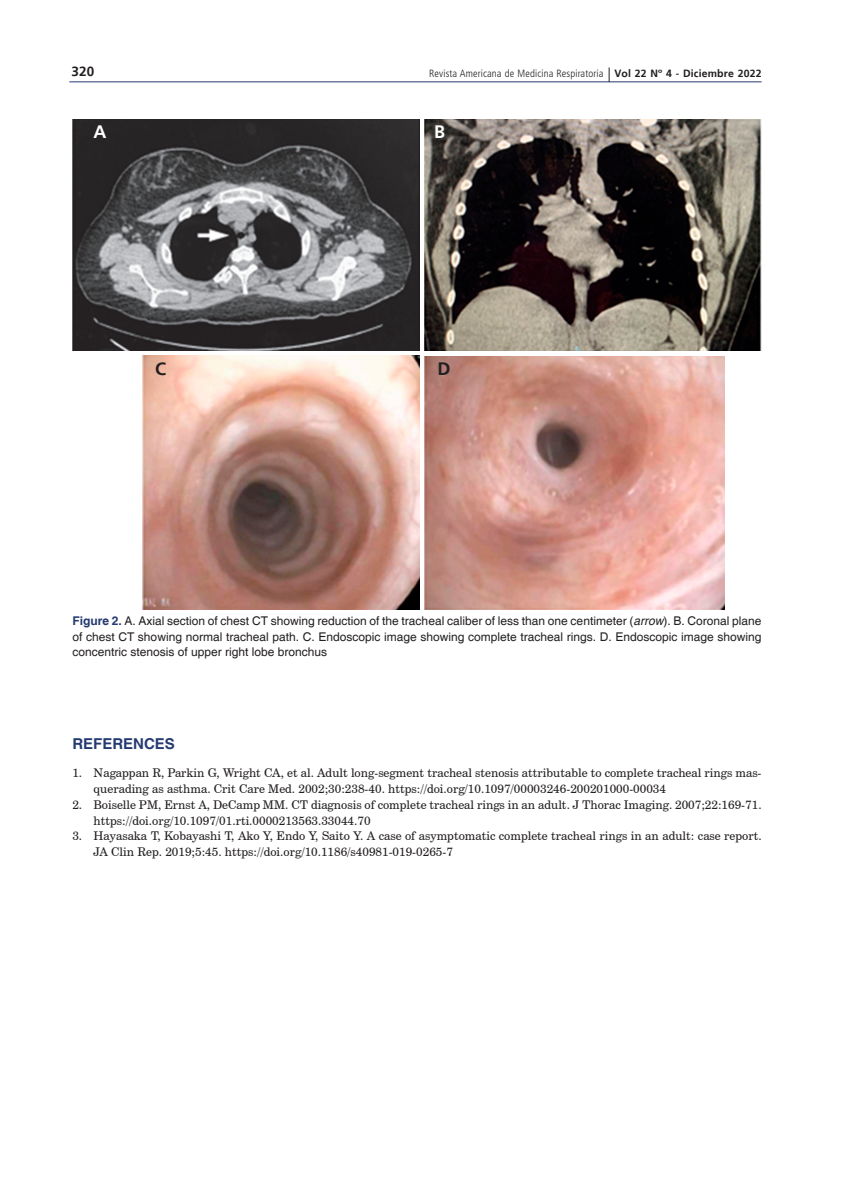
<style>
.page{position:relative;width:851px;height:1191px;background:#fff}
.page>*{position:absolute;margin:0;border:0;box-sizing:border-box;transform-origin:0 0}
.t1{font:700 18px "Frutiger";color:#fff}
.t2{font:700 18px "Frutiger";color:#231f20}
.subtit{font:700 15px "Helvetica";color:#253a71}
.t3{font:700 13.5px "Frutiger";color:#231f20}
.bibliog{font:12px/15.8px "Century Schoolbook BT";color:#231f20}
.epigrafe{font:12px/15.8px "Helvetica";color:#231f20;text-align:justify}
.t4{font:300 condensed 10.5px "Frutiger LT Std";letter-spacing:.01em;color:#231f20}
.s1{font-family:"Frutiger";font-weight:700;font-stretch:normal}
.s2{font-weight:700;color:#253a71}
.s3{font-style:italic}
</style>
<div class="page">
<hr style="left:69px;top:81px;width:692px;height:1px;background:#253a71">
<svg style="left:608px;top:67px;width:1px;height:15px"></svg>
<img style="left:72px;top:119px;width:347px;height:232px">
<img style="left:424px;top:119px;width:337px;height:232px">
<img style="left:143px;top:355px;width:276px;height:254px">
<img style="left:424px;top:356px;width:300px;height:253px">
<p class="t3" style="left:71px;top:63px;width:24px">320</p>
<p class="t4" style="left:429px;top:67px;width:334px">Revista Americana de Medicina Respiratoria <span class="s1">Vol 22 Nº 4 - Diciembre 2022</span></p>
<p class="t1" style="left:93px;top:121px;width:14px">A</p>
<p class="t1" style="left:434px;top:121px;width:12px">B</p>
<p class="t2" style="left:155px;top:359px;width:12px">C</p>
<p class="t2" style="left:437px;top:359px;width:14px">D</p>
<p class="epigrafe" style="left:72px;top:613px;width:690px"><span class="s2">Figure 2.</span> A. Axial section of chest CT showing reduction of the tracheal caliber of less than one centimeter (<span class="s3">arrow</span>). B. Coronal plane of chest CT showing normal tracheal path. C. Endoscopic image showing complete tracheal rings. D. Endoscopic image showing concentric stenosis of upper right lobe bronchus</p>
<p class="subtit" style="left:72px;top:734px;width:104px">REFERENCES</p>
<p class="bibliog" style="left:94px;top:765px;width:669px;text-indent:-21px">1. Nagappan R, Parkin G, Wright CA, et al. Adult long-segment tracheal stenosis attributable to complete tracheal rings mas&shy;querading as asthma. Crit Care Med. 2002;30:238-40. https://doi.org/10.1097/00003246-200201000-00034</p>
<p class="bibliog" style="left:94px;top:796px;width:669px;text-indent:-21px">2. Boiselle PM, Ernst A, DeCamp MM. CT diagnosis of complete tracheal rings in an adult. J Thorac Imaging. 2007;22:169-71. https://doi.org/10.1097/01.rti.0000213563.33044.70</p>
<p class="bibliog" style="left:94px;top:828px;width:669px;text-indent:-21px">3. Hayasaka T, Kobayashi T, Ako Y, Endo Y, Saito Y. A case of asymptomatic complete tracheal rings in an adult: case report.<br>JA Clin Rep. 2019;5:45. https://doi.org/10.1186/s40981-019-0265-7</p>
</div>
